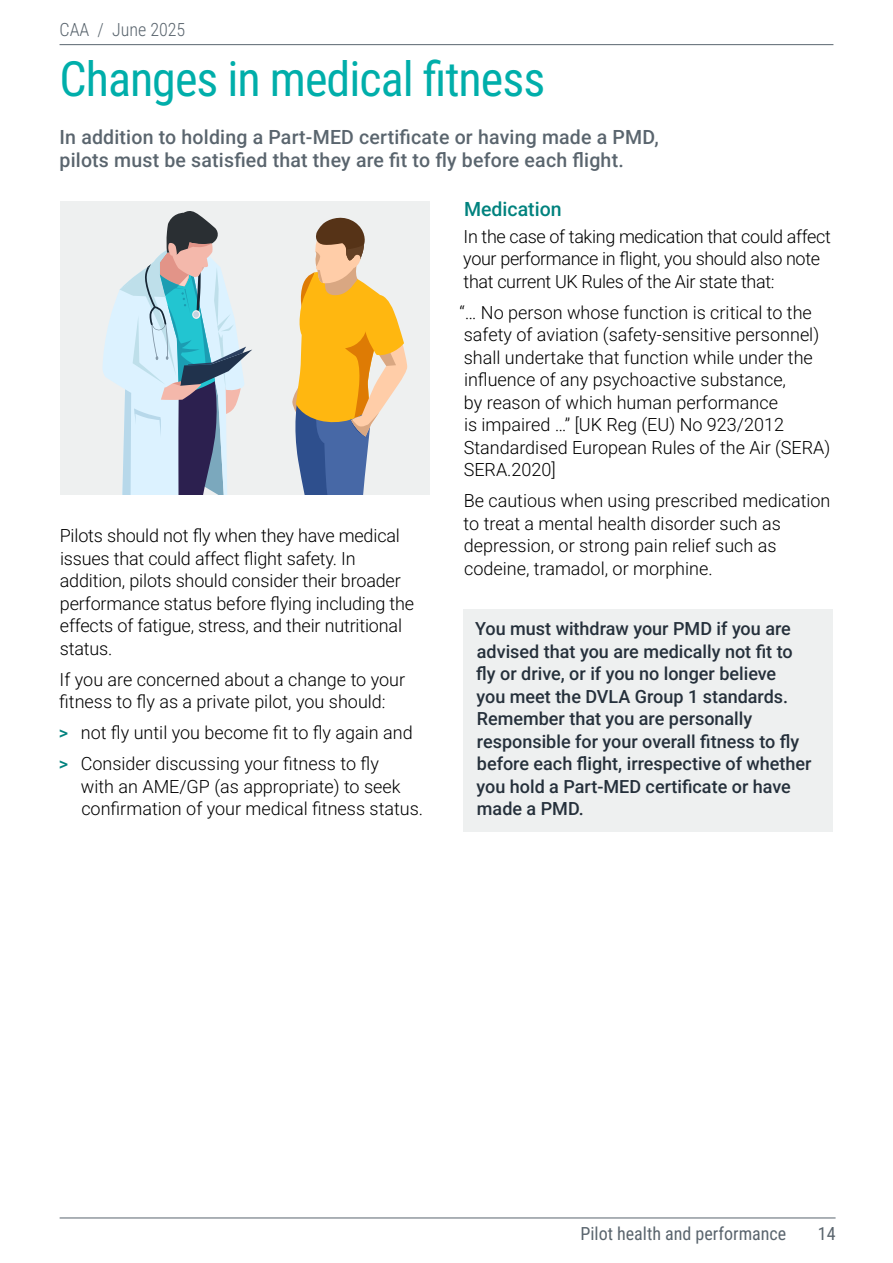
<style>
.page{position:relative;width:893px;height:1263px;background:#fff}
.page>*{position:absolute;margin:0;border:0;box-sizing:border-box;transform-origin:0 0}
.Title_H2{font:48px "Roboto Condensed";letter-spacing:-.02em;color:#00aeaa}
.Subhead_03_H3{font:500 19.5px/22.5px "Roboto";letter-spacing:.01em;color:#5a656e}
.Subhead_03_H3-2{font:500 19.5px "Roboto";color:#00827e}
.Body_copy_01_P{font:300 18px/22.5px "Roboto";color:#000}
.Body_copy_01_P-2{font:500 18px/22.5px "Roboto";color:#25303b}
.Body_copy_SUBs_01_P{font:300 18px/22.5px "Roboto";color:#000}
.Body_copy_01_P-3{font:300 18px/22.5px "Roboto";letter-spacing:-.02em;color:#000}
.t1{font:18px "Roboto Condensed";color:#5a656e}
.t2{font:300 18px "Roboto Condensed";color:#5a656e}
.s1{font-weight:500;color:#00827e}
</style>
<div class="page">
<div style="left:463px;top:609px;width:370px;height:223px;background:#eef0f0"></div>
<div style="left:60px;top:201px;width:369px;height:294px;background:#eef0f0"></div>
<svg style="left:292px;top:217px;width:115px;height:278px"></svg>
<svg style="left:103px;top:211px;width:149px;height:284px"></svg>
<hr style="left:60px;top:44px;width:773px;height:1px;background:#5a656e">
<hr style="left:60px;top:1217px;width:776px;height:1px;background:#5a656e">
<p class="t2" style="left:60px;top:17px;width:127px">CAA / June 2025</p>
<p class="Title_H2" style="left:60px;top:45px;width:487px">Changes in medical fitness</p>
<h3 class="Subhead_03_H3" style="left:60px;top:125px;width:601px">In addition to holding a Part-MED certificate or having made a PMD, pilots must be satisfied that they are fit to fly before each flight.</h3>
<p class="Body_copy_01_P" style="left:60px;top:524px;width:356px">Pilots should not fly when they have medical issues that could affect flight safety. In addition, pilots should consider their broader performance status before flying including the effects of fatigue, stress, and their nutritional status.</p>
<p class="Body_copy_01_P" style="left:59px;top:667px;width:347px">If you are concerned about a change to your fitness to fly as a private pilot, you should:</p>
<p class="Body_copy_SUBs_01_P" style="left:59px;top:721px;width:355px"><span class="s1">&gt;</span> not fly until you become fit to fly again and</p>
<p class="Body_copy_SUBs_01_P" style="left:81px;top:752px;width:344px;text-indent:-22px"><span class="s1">&gt;</span> Consider discussing your fitness to fly<br>with an AME/GP (as appropriate) to seek confirmation of your medical fitness status.</p>
<h3 class="Subhead_03_H3-2" style="left:464px;top:195px;width:99px">Medication</h3>
<p class="Body_copy_01_P-3" style="left:463px;top:224px;width:369px">In the case of taking medication that could affect your performance in flight, you should also note that current UK Rules of the Air state that:</p>
<p class="Body_copy_01_P" style="left:460px;top:300px;width:372px">“… No person whose function is critical to the safety of aviation (safety-sensitive personnel) shall undertake that function while under the influence of any psychoactive substance,<br>by reason of which human performance<br>is impaired …” [UK Reg (EU) No 923/2012<br>Standardised European Rules of the Air (SERA)<br>SERA.2020]</p>
<p class="Body_copy_01_P" style="left:464px;top:489px;width:368px">Be cautious when using prescribed medication to treat a mental health disorder such as depression, or strong pain relief such as codeine, tramadol, or morphine.</p>
<p class="Body_copy_01_P-2" style="left:475px;top:617px;width:338px">You must withdraw your PMD if you are advised that you are medically not fit to fly or drive, or if you no longer believe<br>you meet the DVLA Group 1 standards.<br>Remember that you are personally responsible for your overall fitness to fly before each flight, irrespective of whether you hold a Part-MED certificate or have made a PMD.</p>
<p class="t1" style="left:580px;top:1221px;width:207px">Pilot health and performance</p>
<p class="t1" style="left:818px;top:1221px;width:19px">14</p>
</div>
